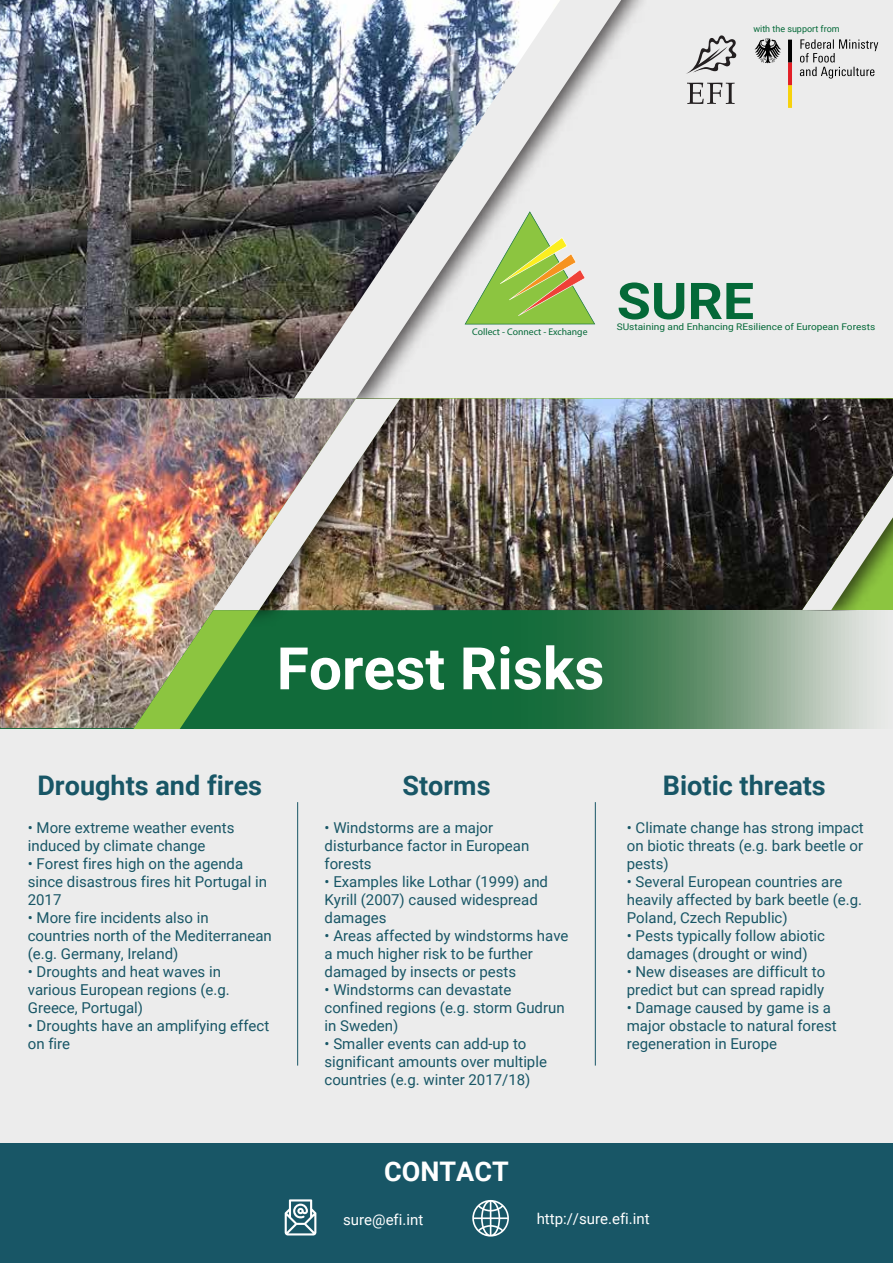
<style>
.page{position:relative;width:893px;height:1263px;background:#fff}
.page>*{position:absolute;margin:0;border:0;box-sizing:border-box;transform-origin:0 0}
.t1{font:700 58.65px "Roboto";color:#fff}
.t2{font:700 50.7px "Roboto";color:#046938;scale:1.09 1}
.t3{font:700 27px "Roboto";color:#185666}
.t4{font:700 27px "Roboto";color:#fff}
.t5{font:15px/18px "Roboto";color:#185666}
.t6{font:15px "Roboto";color:#fff}
.t7{font:9.75px "Myriad Pro";color:#046938}
.t8{font:9.3px "Roboto";color:#046938;scale:1.09 1}
.t9{font:9px "Roboto";color:#046938}
</style>
<div class="page">
<div style="left:0;top:610px;width:893px;height:533px;background:#ececec"></div>
<svg style="left:0;top:610px;width:874px;height:119px;background:#538c67"></svg>
<div style="left:0;top:1143px;width:893px;height:120px;background:#185666"></div>
<div style="left:661px;top:0;width:232px;height:399px;background:#ececec"></div>
<img style="left:431px;top:399px;width:462px;height:211px">
<img style="left:0;top:399px;width:133px;height:329px">
<img style="left:400px;top:399px;width:31px;height:234px">
<div style="left:621px;top:0;width:40px;height:399px;background:#ececec"></div>
<svg style="left:560px;top:0;width:61px;height:399px;background:#e4e4e4"></svg>
<img style="left:0;top:0;width:560px;height:399px">
<svg style="left:465px;top:211px;width:130px;height:113px;background:#bdd08f"></svg>
<svg style="left:687px;top:83px;width:48px;height:21px"></svg>
<svg style="left:685px;top:35px;width:51px;height:39px;background:#bfbebe"></svg>
<svg style="left:754px;top:39px;width:27px;height:24px"></svg>
<svg style="left:788px;top:40px;width:4px;height:68px"></svg>
<svg style="left:800px;top:39px;width:78px;height:40px;background:#c6c6c6"></svg>
<svg style="left:285px;top:1199px;width:31px;height:36px"></svg>
<svg style="left:472px;top:1200px;width:37px;height:36px"></svg>
<img style="left:133px;top:399px;width:267px;height:330px">
<p class="t9" style="left:753px;top:22px;width:88px">with the support from</p>
<p class="t7" style="left:472px;top:326px;width:117px">Collect - Connect - Exchange</p>
<h2 class="t2" style="left:617px;top:265px;width:128px">SURE</h2>
<p class="t8" style="left:617px;top:320px;width:239px">SUstaining and Enhancing REsilience of European Forests</p>
<h1 class="t1" style="left:277px;top:627px;width:329px">Forest Risks</h1>
<h3 class="t3" style="left:37px;top:767px;width:226px">Droughts and fires</h3>
<h3 class="t3" style="left:402px;top:767px;width:90px">Storms</h3>
<h3 class="t3" style="left:663px;top:767px;width:164px">Biotic threats</h3>
<p class="t5" style="left:28px;top:818px;width:208px">• More extreme weather events induced by climate change</p>
<p class="t5" style="left:28px;top:854px;width:241px">• Forest fires high on the agenda since disastrous fires hit Portugal in<br>2017</p>
<p class="t5" style="left:28px;top:908px;width:246px">• More fire incidents also in countries north of the Mediterranean (e.g. Germany, Ireland)</p>
<p class="t5" style="left:28px;top:962px;width:204px">• Droughts and heat waves in various European regions (e.g.<br>Greece, Portugal)</p>
<p class="t5" style="left:28px;top:1016px;width:243px">• Droughts have an amplifying effect on fire</p>
<p class="t5" style="left:627px;top:818px;width:239px;text-align:justify">• Climate change has strong impact on biotic threats (e.g. bark beetle or pests)</p>
<p class="t5" style="left:627px;top:872px;width:237px">• Several European countries are heavily affected by bark beetle (e.g.<br>Poland, Czech Republic)</p>
<p class="t5" style="left:627px;top:926px;width:200px">• Pests typically follow abiotic damages (drought or wind)</p>
<p class="t5" style="left:627px;top:962px;width:200px">• New diseases are difficult to predict but can spread rapidly</p>
<p class="t5" style="left:627px;top:998px;width:211px">• Damage caused by game is a major obstacle to natural forest regeneration in Europe</p>
<p class="t5" style="left:325px;top:818px;width:206px">• Windstorms are a major disturbance factor in European forests</p>
<p class="t5" style="left:325px;top:872px;width:225px">• Examples like Lothar (1999) and<br>Kyrill (2007) caused widespread damages</p>
<p class="t5" style="left:325px;top:926px;width:245px">• Areas affected by windstorms have a much higher risk to be further damaged by insects or pests</p>
<p class="t5" style="left:325px;top:980px;width:242px">• Windstorms can devastate confined regions (e.g. storm Gudrun in Sweden)</p>
<p class="t5" style="left:325px;top:1034px;width:224px">• Smaller events can add-up to significant amounts over multiple countries (e.g. winter 2017/18)</p>
<h3 class="t4" style="left:384px;top:1152px;width:126px">CONTACT</h3>
<p class="t6" style="left:343px;top:1209px;width:82px">sure@efi.int</p>
<p class="t6" style="left:537px;top:1208px;width:115px">http://sure.efi.int</p>
</div>
